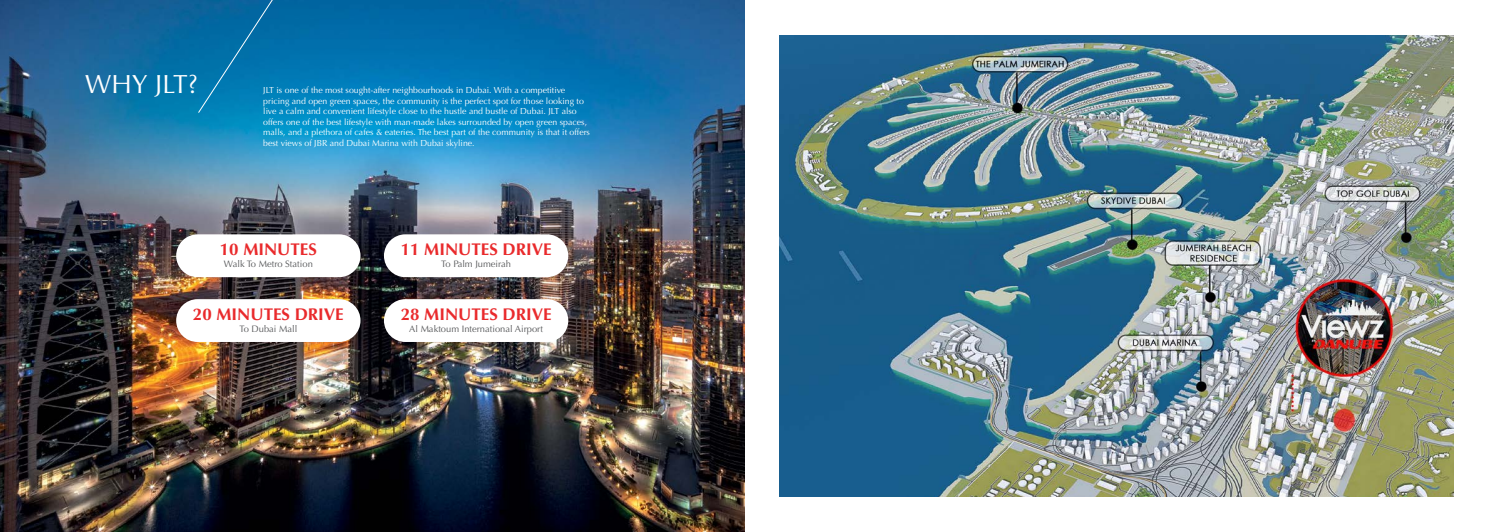
<style>
.page{position:relative;width:1489px;height:532px;background:#fff}
.page>*{position:absolute;margin:0;border:0;box-sizing:border-box;transform-origin:0 0}
.t1{font:26.25px "Optima";color:#fff}
.t2{font:700 16.94px "Optima";color:#e92a2c}
.t3{font:9.38px "Optima";color:#58595b}
.t4{font:8.75px/10.5px "Optima";color:#fff}
</style>
<div class="page">
<img style="left:0;top:0;width:744px;height:531px">
<div style="left:176px;top:234px;width:184px;height:43px;background:#fff;border-radius:21px"></div>
<div style="left:176px;top:299px;width:184px;height:43px;background:#fff;border-radius:21px"></div>
<div style="left:384px;top:234px;width:184px;height:43px;background:#fff;border-radius:21px"></div>
<div style="left:384px;top:299px;width:184px;height:43px;background:#fff;border-radius:21px"></div>
<svg style="left:198px;top:0;width:86px;height:113px;background:#0473ac"></svg>
<img style="left:780px;top:35px;width:673px;height:461px">
<h1 class="t1" style="left:85px;top:69px;width:114px">WHY JLT?</h1>
<p class="t4" style="left:263px;top:85px;width:328px">JLT is one of the most sought-after neighbourhoods in Dubai. With a competitive pricing and open green spaces, the community is the perfect spot for those looking to live a calm and convenient lifestyle close to the hustle and bustle of Dubai. JLT also offers one of the best lifestyle with man-made lakes surrounded by open green spaces, malls, and a plethora of cafes &amp; eateries. The best part of the community is that it offers best views of JBR and Dubai Marina with Dubai skyline.</p>
<h2 class="t2" style="left:220px;top:239px;width:99px">10 MINUTES</h2>
<p class="t3" style="left:224px;top:258px;width:90px">Walk To Metro Station</p>
<h2 class="t2" style="left:401px;top:239px;width:152px">11 MINUTES DRIVE</h2>
<p class="t3" style="left:441px;top:258px;width:71px">To Palm Jumeirah</p>
<h2 class="t2" style="left:193px;top:304px;width:152px">20 MINUTES DRIVE</h2>
<p class="t3" style="left:239px;top:323px;width:59px">To Dubai Mall</p>
<h2 class="t2" style="left:401px;top:304px;width:152px">28 MINUTES DRIVE</h2>
<p class="t3" style="left:409px;top:323px;width:135px">Al Maktoum International Airport</p>
</div>
